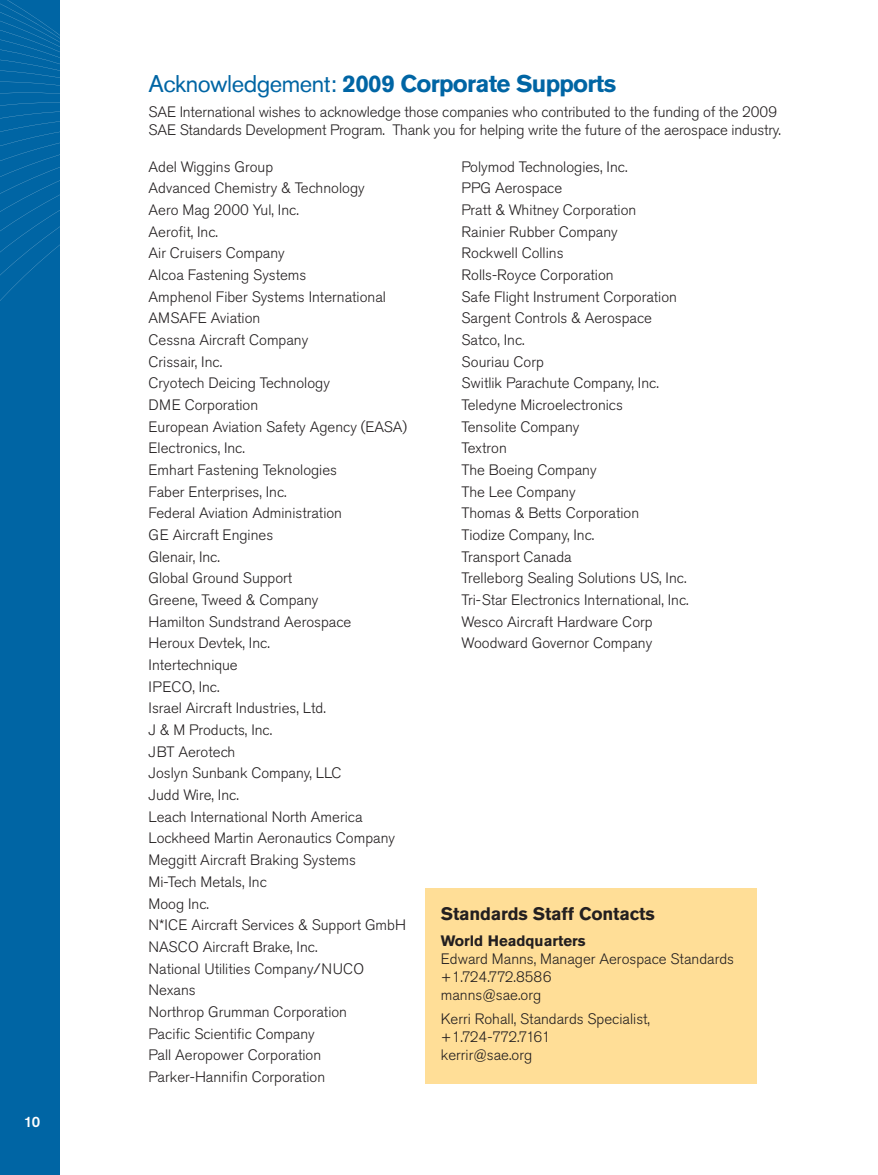
<style>
.page{position:relative;width:878px;height:1175px;background:#fff}
.page>*{position:absolute;margin:0;border:0;box-sizing:border-box;transform-origin:0 0}
.t1{font:700 24px "Akzidenz Grotesk Pro";letter-spacing:-.03em;color:#0065a4}
.t2{font:700 18px "Akzidenz Grotesk Pro";letter-spacing:-.01em;color:#231f20}
.t3{font:300 15px/21.6px "Akzidenz Grotesk Pro";color:#231f20}
.t4{font:700 15px "Akzidenz Grotesk Pro";color:#231f20}
.t5{font:500 15px "Akzidenz Grotesk Pro";color:#fff}
.s1{font-weight:400}
</style>
<div class="page">
<div style="left:0;top:0;width:60px;height:1174px;background:#0065a4"></div>
<svg style="left:0;top:111px;width:60px;height:190px"></svg>
<div style="left:425px;top:888px;width:331px;height:195px;background:#ffde97"></div>
<p class="t5" style="left:24px;top:1112px;width:17px">10</p>
<h1 class="t1" style="left:148px;top:68px;width:469px"><span class="s1">Acknowledgement:</span> 2009 Corporate Supports</h1>
<p class="t3" style="left:148px;top:103px;width:634px;line-height:18px">SAE International wishes to acknowledge those companies who contributed to the funding of the 2009<br>SAE Standards Development Program. Thank you for helping write the future of the aerospace industry.</p>
<p class="t3" style="left:148px;top:156px;width:260px">Adel Wiggins Group<br>Advanced Chemistry &amp; Technology<br>Aero Mag 2000 Yul, Inc.<br>Aerofit, Inc.<br>Air Cruisers Company<br>Alcoa Fastening Systems<br>Amphenol Fiber Systems International<br>AMSAFE Aviation<br>Cessna Aircraft Company<br>Crissair, Inc.<br>Cryotech Deicing Technology<br>DME Corporation<br>European Aviation Safety Agency (EASA)<br>Electronics, Inc.<br>Emhart Fastening Teknologies<br>Faber Enterprises, Inc.<br>Federal Aviation Administration<br>GE Aircraft Engines<br>Glenair, Inc.<br>Global Ground Support<br>Greene, Tweed &amp; Company<br>Hamilton Sundstrand Aerospace<br>Heroux Devtek, Inc.<br>Intertechnique<br>IPECO, Inc.<br>Israel Aircraft Industries, Ltd.<br>J &amp; M Products, Inc.<br>JBT Aerotech<br>Joslyn Sunbank Company, LLC<br>Judd Wire, Inc.<br>Leach International North America<br>Lockheed Martin Aeronautics Company<br>Meggitt Aircraft Braking Systems<br>Mi-Tech Metals, Inc<br>Moog Inc.<br>N*ICE Aircraft Services &amp; Support GmbH<br>NASCO Aircraft Brake, Inc.<br>National Utilities Company/NUCO<br>Nexans<br>Northrop Grumman Corporation<br>Pacific Scientific Company<br>Pall Aeropower Corporation<br>Parker-Hannifin Corporation</p>
<p class="t3" style="left:461px;top:156px;width:229px">Polymod Technologies, Inc.<br>PPG Aerospace<br>Pratt &amp; Whitney Corporation<br>Rainier Rubber Company<br>Rockwell Collins<br>Rolls-Royce Corporation<br>Safe Flight Instrument Corporation<br>Sargent Controls &amp; Aerospace<br>Satco, Inc.<br>Souriau Corp<br>Switlik Parachute Company, Inc.<br>Teledyne Microelectronics<br>Tensolite Company<br>Textron<br>The Boeing Company<br>The Lee Company<br>Thomas &amp; Betts Corporation<br>Tiodize Company, Inc.<br>Transport Canada<br>Trelleborg Sealing Solutions US, Inc.<br>Tri-Star Electronics International, Inc.<br>Wesco Aircraft Hardware Corp<br>Woodward Governor Company</p>
<p class="t2" style="left:441px;top:902px;width:215px">Standards Staff Contacts</p>
<p class="t4" style="left:441px;top:930px;width:146px">World Headquarters</p>
<p class="t3" style="left:441px;top:949px;width:295px;line-height:18px">Edward Manns, Manager Aerospace Standards +1.724.772.8586<br>manns@sae.org</p>
<p class="t3" style="left:441px;top:1010px;width:211px;line-height:18px">Kerri Rohall, Standards Specialist, +1.724-772.7161<br>kerrir@sae.org</p>
</div>
